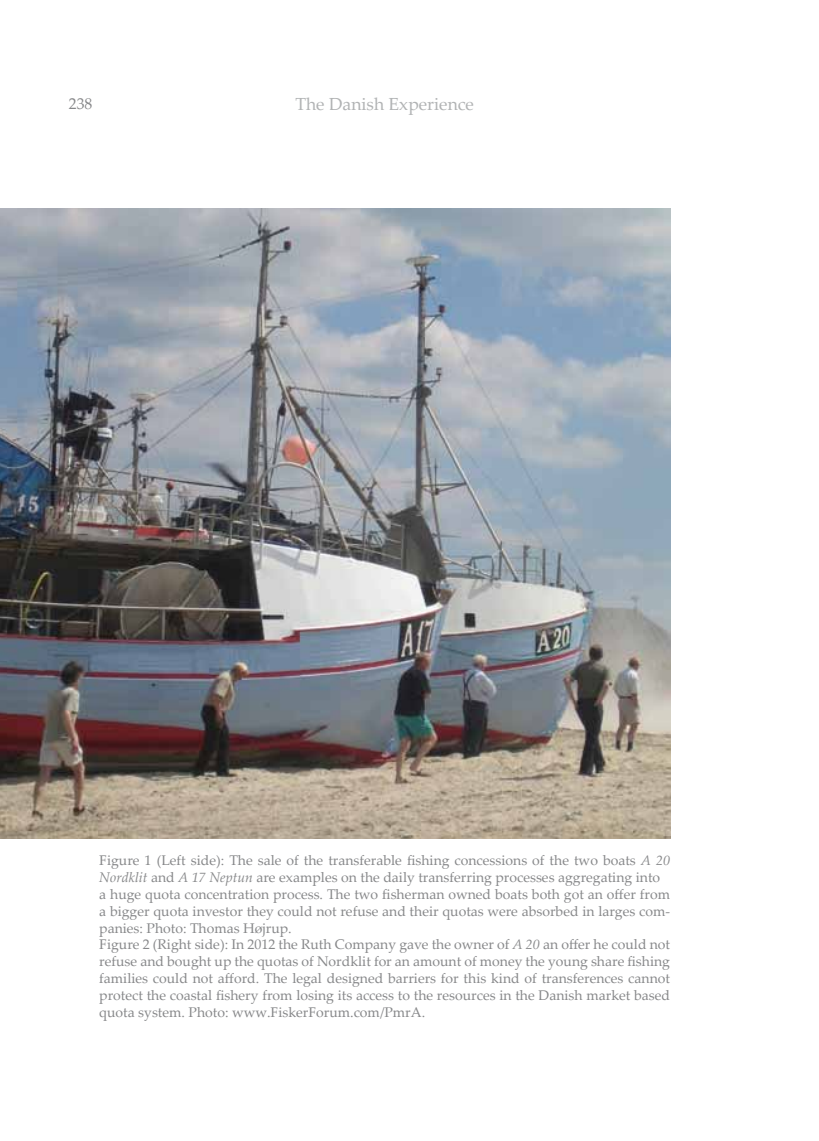
<style>
.page{position:relative;width:819px;height:1141px;background:#fff}
.page>*{position:absolute;margin:0;border:0;box-sizing:border-box;transform-origin:0 0}
.t1{font:17.5px "Palatino Linotype";color:#b1b3b4}
.t2{font:15.75px "Palatino Linotype";color:#87888a}
.t3{font:14px/16.8px "Palatino Linotype";color:#87888a}
.s1{font-style:italic}
</style>
<div class="page">
<img style="left:0;top:208px;width:670px;height:630px">
<p class="t2" style="left:69px;top:93px;width:25px">238</p>
<p class="t1" style="left:295px;top:92px;width:180px">The Danish Experience</p>
<p class="t3" style="left:99px;top:852px;width:572px">Figure 1 (Left side): The sale of the transferable fishing concessions of the two boats <span class="s1">A 20<br>Nordklit</span> and <span class="s1">A 17 Neptun</span> are examples on the daily transferring processes aggregating into a huge quota concentration process. The two fisherman owned boats both got an offer from a bigger quota investor they could not refuse and their quotas were absorbed in larges com&shy;panies: Photo: Thomas Højrup.<br>Figure 2 (Right side): In 2012 the Ruth Company gave the owner of <span class="s1">A 20</span> an offer he could not refuse and bought up the quotas of Nordklit for an amount of money the young share fishing families could not afford. The legal designed barriers for this kind of transferences cannot protect the coastal fishery from losing its access to the resources in the Danish market based quota system. Photo: www.FiskerForum.com/PmrA.</p>
</div>
